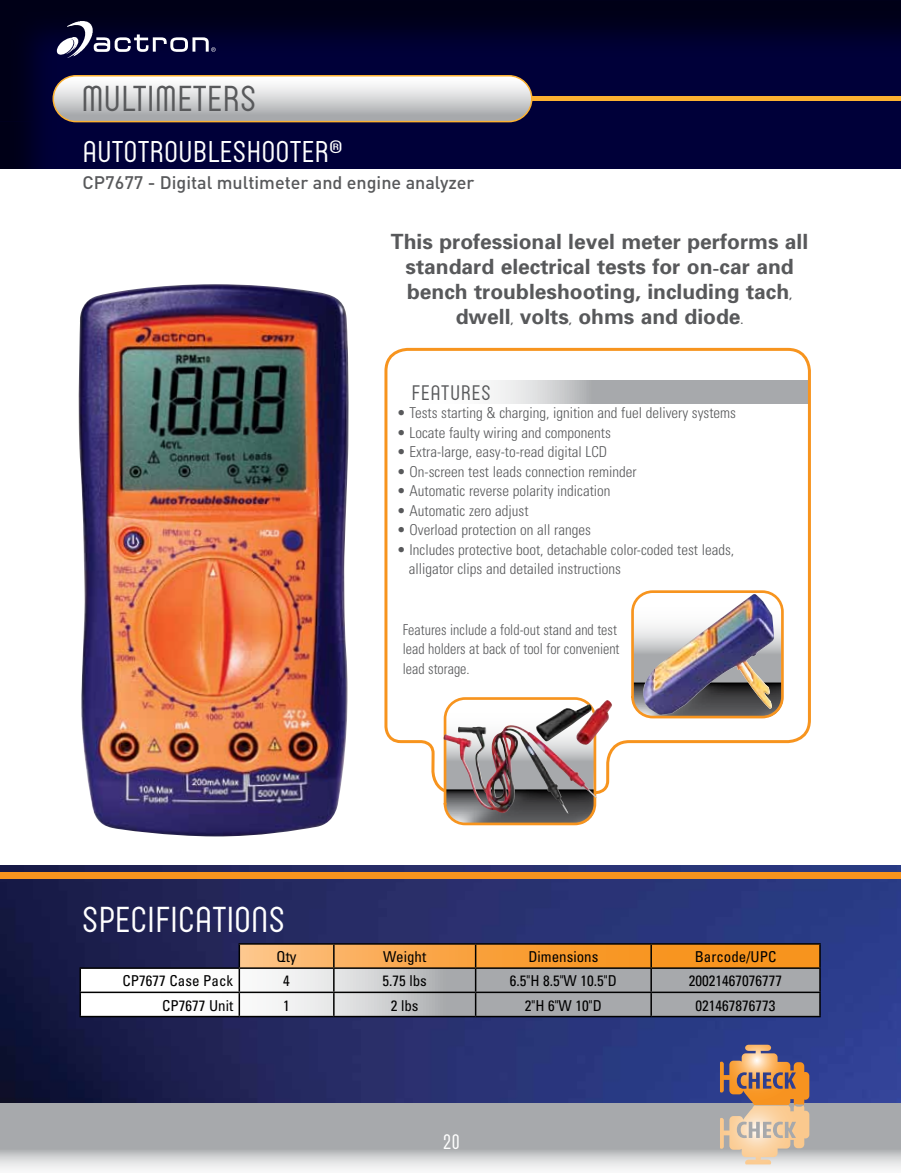
<style>
.page{position:relative;width:901px;height:1173px;background:#fff}
.page>*{position:absolute;margin:0;border:0;box-sizing:border-box;transform-origin:0 0}
.t1{font:36px "Neubau Grotesque";color:#fff}
.t2{font:36px "Neubau Grotesque";color:#58595b}
.t3{font:30px "Neubau Grotesque";color:#fff}
.t4{font:700 21px/25.2px "Univers";color:#58595b;text-align:center}
.t5{font:21px "Neubau Grotesque";letter-spacing:.025em;color:#58595b}
.t6{font:21px "Neubau Grotesque";color:#fff}
.t7{font:500 18px "DIN";color:#58595b}
.t8{font:300 condensed 15px/19.5px "Univers";color:#58595b}
.t9{font:condensed 15px "Univers";color:#000}
.t10{font:300 condensed 15px/19.5px "Univers";color:#58595b;scale:.94 1}
.s1{font-size:15.75px}
.s2{font-size:10.5px}
</style>
<div class="page">
<div style="left:0;top:0;width:901px;height:170px;background:#000039"></div>
<img style="left:0;top:865px;width:901px;height:238px">
<svg style="left:0;top:1103px;width:901px;height:67px;background:#b5b7ba"></svg>
<div style="left:0;top:169px;width:901px;height:696px;background:#fff"></div>
<div style="left:0;top:0;width:901px;height:122px;background:#000039;opacity:.75"></div>
<hr style="left:521px;top:96px;width:380px;height:4px;background:#fcb131">
<svg style="left:54px;top:76px;width:478px;height:45px;background:#d1d2d3"></svg>
<div style="left:52px;top:75px;width:480px;height:47px;border:2px solid #fcb131;border-radius:23px"></div>
<div style="left:0;top:873px;width:901px;height:6px;background:#f7941e"></div>
<img style="left:47px;top:7px;width:58px;height:63px">
<svg style="left:56px;top:21px;width:160px;height:37px"></svg>
<svg style="left:383px;top:347px;width:429px;height:823px"></svg>
<img style="left:78px;top:284px;width:271px;height:553px">
<svg style="left:443px;top:696px;width:154px;height:130px"></svg>
<img style="left:443px;top:726px;width:78px;height:87px">
<img style="left:535px;top:700px;width:77px;height:46px">
<hr style="left:238px;top:943px;width:96px;height:2px;background:#000">
<hr style="left:334px;top:943px;width:141px;height:2px;background:#000">
<hr style="left:475px;top:943px;width:176px;height:2px;background:#000">
<hr style="left:651px;top:943px;width:169px;height:2px;background:#000">
<hr style="left:239px;top:1016px;width:95px;height:1px;background:#000">
<hr style="left:334px;top:1016px;width:141px;height:1px;background:#000">
<hr style="left:475px;top:1016px;width:176px;height:1px;background:#000">
<hr style="left:651px;top:1016px;width:169px;height:1px;background:#000">
<svg style="left:80px;top:944px;width:740px;height:72px"></svg>
<hr style="left:238px;top:993px;width:2px;height:23px;background:#000">
<hr style="left:80px;top:1016px;width:159px;height:1px;background:#000">
<hr style="left:238px;top:945px;width:2px;height:22px;background:#000">
<hr style="left:80px;top:967px;width:159px;height:2px;background:#000">
<h1 class="t2" style="left:81px;top:79px;width:177px">MULTIMETERS</h1>
<h2 class="t3" style="left:82px;top:135px;width:262px">AUTOTROUBLESHOOTER<sup>®</sup></h2>
<p class="t7" style="left:82px;top:171px;width:393px">CP7677 - Digital multimeter and engine analyzer</p>
<h3 class="t4" style="left:391px;top:228px;width:419px">This professional level meter performs all standard electrical tests for on<span class="s1">-</span>car and bench troubleshooting, including tach<span class="s2">, </span>dwell<span class="s2">,</span> volts<span class="s2">,</span> ohms and diode<span class="s2">.</span></h3>
<h3 class="t5" style="left:411px;top:381px;width:81px">FEATURES</h3>
<p class="t8" style="left:397px;top:403px;width:341px">• Tests starting &amp; charging, ignition and fuel delivery systems</p>
<p class="t8" style="left:397px;top:422px;width:215px">• Locate faulty wiring and components</p>
<p class="t8" style="left:397px;top:442px;width:212px">• Extra-large, easy-to-read digital LCD</p>
<p class="t8" style="left:397px;top:461px;width:241px">• On-screen test leads connection reminder</p>
<p class="t8" style="left:397px;top:481px;width:215px">• Automatic reverse polarity indication</p>
<p class="t8" style="left:397px;top:500px;width:133px">• Automatic zero adjust</p>
<p class="t8" style="left:397px;top:520px;width:195px">• Overload protection on all ranges</p>
<p class="t8" style="left:409px;top:539px;width:327px;text-indent:-12px">• Includes protective boot, detachable color-coded test leads, alligator clips and detailed instructions</p>
<h1 class="t1" style="left:82px;top:899px;width:205px">SPECIFICATIONS</h1>
<p class="t10" style="left:403px;top:619px;width:232px">Features include a fold-out stand and test lead holders at back of tool for convenient lead storage.</p>
<p class="t9" style="left:277px;top:947px;width:21px">Qty</p>
<p class="t9" style="left:383px;top:947px;width:44px">Weight</p>
<p class="t9" style="left:528px;top:947px;width:71px">Dimensions</p>
<p class="t9" style="left:695px;top:947px;width:83px">Barcode/UPC</p>
<p class="t9" style="left:123px;top:971px;width:112px">CP7677 Case Pack</p>
<p class="t9" style="left:283px;top:971px;width:8px">4</p>
<p class="t9" style="left:382px;top:971px;width:46px">5.75 lbs</p>
<p class="t9" style="left:510px;top:971px;width:108px">6.5"H 8.5"W 10.5"D</p>
<p class="t9" style="left:689px;top:971px;width:95px">20021467076777</p>
<p class="t9" style="left:162px;top:996px;width:73px">CP7677 Unit</p>
<p class="t9" style="left:283px;top:996px;width:8px">1</p>
<p class="t9" style="left:391px;top:996px;width:29px">2 lbs</p>
<p class="t9" style="left:525px;top:996px;width:78px">2"H 6"W 10"D</p>
<p class="t9" style="left:695px;top:996px;width:81px">021467876773</p>
<h3 class="t6" style="left:443px;top:1130px;width:19px">20</h3>
</div>
